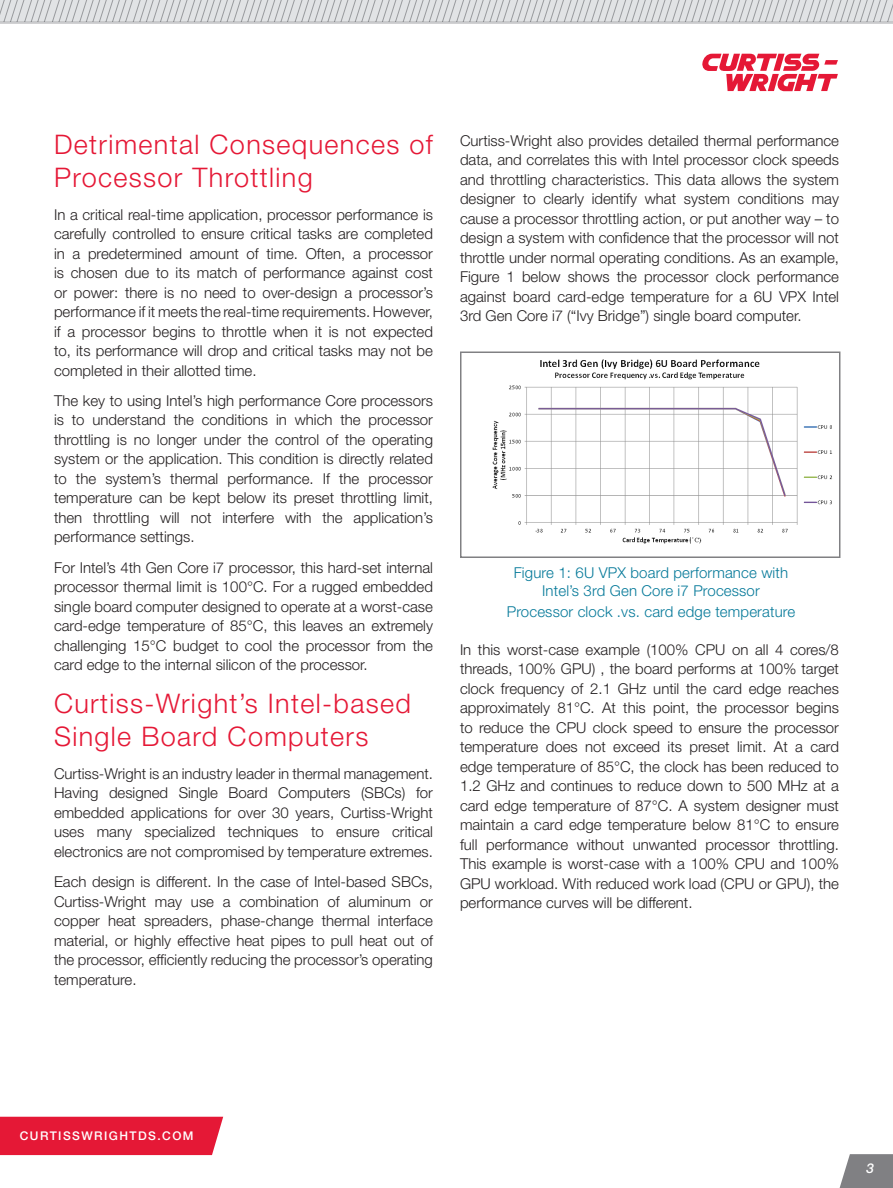
<style>
.page{position:relative;width:893px;height:1188px;background:#fff}
.page>*{position:absolute;margin:0;border:0;box-sizing:border-box;transform-origin:0 0}
.New_Paragraph_Headin{font:300 27px/32.4px "Helvetica Neue LT Std";letter-spacing:.05em;color:#e51836}
.New_Body_Text{font:300 15px/19.5px "Helvetica Neue LT Std";color:#231f20;text-align:justify}
.t1{font:300 15px/18px "Helvetica Neue LT Std";letter-spacing:.01em;color:#057999;text-align:center}
.t2{font:italic 500 13.5px "Helvetica Neue LT Std";color:#fff}
.t3{font:500 12px "Helvetica Neue LT Std";letter-spacing:.12em;color:#fff}
</style>
<div class="page">
<hr style="left:0;top:22px;width:893px;height:2px;background:#c9cacc">
<svg style="left:0;top:0;width:893px;height:21px;background:#d5d7d9"></svg>
<svg style="left:840px;top:1154px;width:53px;height:34px;background:#8b8b8e"></svg>
<svg style="left:702px;top:54px;width:136px;height:37px"></svg>
<div style="left:0;top:1117px;width:223px;height:38px;background:#e51836"></div>
<img style="left:492px;top:359px;width:340px;height:185px">
<div style="left:460px;top:352px;width:380px;height:206px;border:2px solid #808083"></div>
<p class="New_Paragraph_Headin" style="left:54px;top:128px;width:380px">Detrimental Consequences of<br>Processor Throttling</p>
<p class="New_Body_Text" style="left:54px;top:204px;width:381px">In a critical real-time application, processor performance is carefully controlled to ensure critical tasks are completed in a predetermined amount of time. Often, a processor is chosen due to its match of performance against cost or power: there is no need to over-design a processor’s performance if it meets the real-time requirements. However, if a processor begins to throttle when it is not expected to, its performance will drop and critical tasks may not be completed in their allotted time.</p>
<p class="New_Body_Text" style="left:54px;top:391px;width:381px">The key to using Intel’s high performance Core processors is to understand the conditions in which the processor throttling is no longer under the control of the operating system or the application. This condition is directly related to the system’s thermal performance. If the processor temperature can be kept below its preset throttling limit, then throttling will not interfere with the application’s performance settings.</p>
<p class="New_Body_Text" style="left:54px;top:557px;width:380px">For Intel’s 4th Gen Core i7 processor, this hard-set internal processor thermal limit is 100°C. For a rugged embedded single board computer designed to operate at a worst-case card-edge temperature of 85°C, this leaves an extremely challenging 15°C budget to cool the processor from the card edge to the internal silicon of the processor.</p>
<p class="New_Paragraph_Headin" style="left:54px;top:687px;width:358px">Curtiss-Wright’s Intel-based<br>Single Board Computers</p>
<p class="New_Body_Text" style="left:54px;top:763px;width:380px">Curtiss-Wright is an industry leader in thermal management.<br>Having designed Single Board Computers (SBCs) for embedded applications for over 30 years, Curtiss-Wright uses many specialized techniques to ensure critical electronics are not compromised by temperature extremes.</p>
<p class="New_Body_Text" style="left:54px;top:872px;width:380px">Each design is different. In the case of Intel-based SBCs, Curtiss-Wright may use a combination of aluminum or copper heat spreaders, phase-change thermal interface material, or highly effective heat pipes to pull heat out of the processor, efficiently reducing the processor’s operating temperature.</p>
<p class="New_Body_Text" style="left:460px;top:130px;width:380px">Curtiss-Wright also provides detailed thermal performance data, and correlates this with Intel processor clock speeds and throttling characteristics. This data allows the system designer to clearly identify what system conditions may cause a processor throttling action, or put another way – to design a system with confidence that the processor will not throttle under normal operating conditions. As an example, Figure 1 below shows the processor clock performance against board card-edge temperature for a 6U VPX Intel 3rd Gen Core i7 (“Ivy Bridge”) single board computer.</p>
<p class="t1" style="left:514px;top:563px;width:276px">Figure 1: 6U VPX board performance with<br>Intel’s 3rd Gen Core i7 Processor</p>
<p class="t1" style="left:507px;top:602px;width:290px">Processor clock .vs. card edge temperature</p>
<p class="New_Body_Text" style="left:460px;top:639px;width:380px">In this worst-case example (100% CPU on all 4 cores/8 threads, 100% GPU) , the board performs at 100% target clock frequency of 2.1 GHz until the card edge reaches approximately 81°C. At this point, the processor begins to reduce the CPU clock speed to ensure the processor temperature does not exceed its preset limit. At a card edge temperature of 85°C, the clock has been reduced to 1.2 GHz and continues to reduce down to 500 MHz at a card edge temperature of 87°C. A system designer must maintain a card edge temperature below 81°C to ensure full performance without unwanted processor throttling.<br>This example is worst-case with a 100% CPU and 100% GPU workload. With reduced work load (CPU or GPU), the performance curves will be different.</p>
<p class="t3" style="left:20px;top:1128px;width:175px">CURTISSWRIGHTDS.COM</p>
<p class="t2" style="left:867px;top:1160px;width:9px">3</p>
</div>
